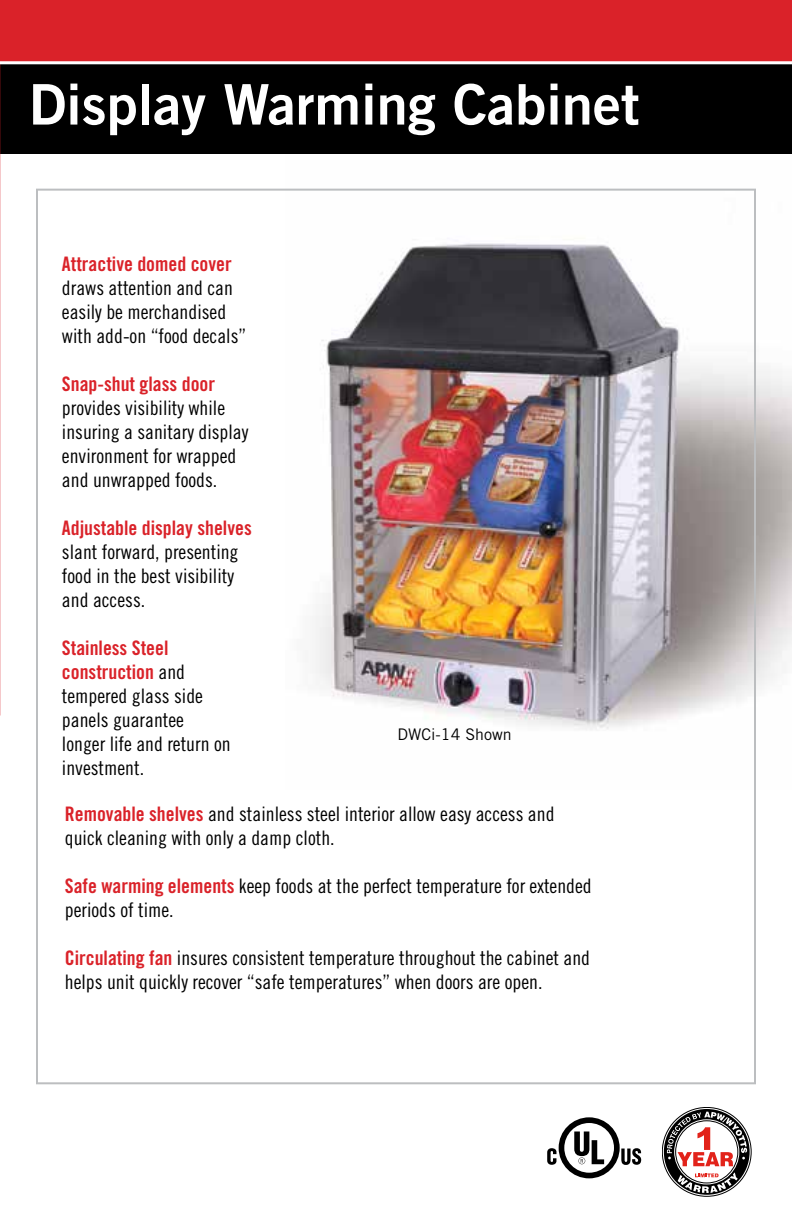
<style>
.page{position:relative;width:792px;height:1224px;background:#fff}
.page>*{position:absolute;margin:0;border:0;box-sizing:border-box;transform-origin:0 0}
.t1{font:56px "Trade Gothic Bold Two";color:#fff}
.t2{font:20px/24px "Trade Gothic Cond Eighteen";color:#000}
.t3{font:20px/24px "Trade Gothic Bold Cond Twenty";color:#da2229}
.t4{font:16px "Trade Gothic";color:#000}
.s1{font-family:"Trade Gothic Cond Eighteen";color:#000}
.s2{font-family:"Trade Gothic Bold Cond Twenty";color:#da2229}
</style>
<div class="page">
<img style="left:286px;top:188px;width:506px;height:542px">
<div style="left:0;top:56px;width:792px;height:98px;background:#000"></div>
<div style="left:0;top:0;width:792px;height:63px;background:#da2229"></div>
<hr style="left:0;top:61px;width:792px;height:3px;background:#fff">
<svg style="left:547px;top:1117px;width:94px;height:61px"></svg>
<svg style="left:664px;top:1109px;width:86px;height:86px"></svg>
<h1 class="t1" style="left:29px;top:70px;width:612px">Display Warming Cabinet</h1>
<p class="t3" style="left:62px;top:251px;width:171px">Attractive domed cover</p>
<p class="t2" style="left:62px;top:275px;width:186px">draws attention and can easily be merchandised with add-on “food decals”</p>
<p class="t3" style="left:62px;top:371px;width:155px">Snap-shut glass door</p>
<p class="t2" style="left:62px;top:395px;width:188px">provides visibility while insuring a sanitary display environment for wrapped and unwrapped foods.</p>
<p class="t3" style="left:62px;top:515px;width:191px">Adjustable display shelves</p>
<p class="t2" style="left:62px;top:539px;width:178px">slant forward, presenting food in the best visibility and access.</p>
<p class="t3" style="left:62px;top:635px;width:125px">Stainless Steel construction <span class="s1">and</span></p>
<p class="t2" style="left:62px;top:683px;width:170px">tempered glass side panels guarantee longer life and return on investment.</p>
<p class="t4" style="left:397px;top:724px;width:116px">DWCi-14 Shown</p>
<p class="t2" style="left:65px;top:801px;width:491px"><span class="s2">Removable shelves</span> and stainless steel interior allow easy access and quick cleaning with only a damp cloth.</p>
<p class="t2" style="left:65px;top:873px;width:529px"><span class="s2">Safe warming elements</span> keep foods at the perfect temperature for extended periods of time.</p>
<p class="t2" style="left:65px;top:945px;width:527px"><span class="s2">Circulating fan</span> insures consistent temperature throughout the cabinet and helps unit quickly recover “safe temperatures” when doors are open.</p>
</div>
